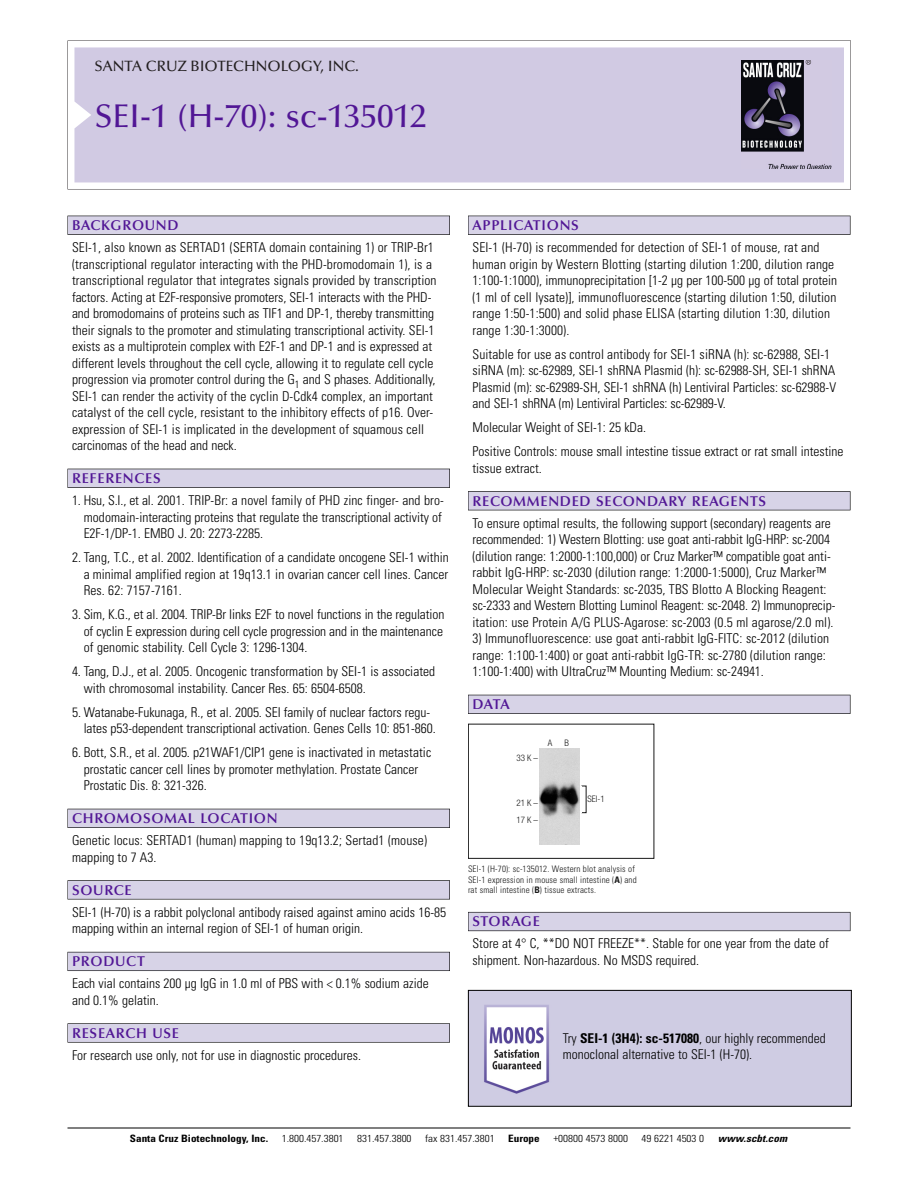
<style>
.page{position:relative;width:918px;height:1188px;background:#fff}
.page>*{position:absolute;margin:0;border:0;box-sizing:border-box;transform-origin:0 0}
.t1{font:500 33px "Optima";color:#511695}
.t2{font:500 15px "Optima";color:#231f20}
.t3{font:600 14.25px "Optima";letter-spacing:.05em;color:#511695}
.t4{font:300 condensed 13.5px/16.5px "Univers";color:#000}
.t5{font:300 condensed 10.2px "Univers";color:#000;scale:1.1 1}
.t6{font:700 condensed 10.2px "Univers";color:#000;scale:1.1 1}
.t7{font:italic 700 condensed 10.2px "Univers";letter-spacing:.005em;color:#000;scale:1.1 1}
.t8{font:9px/10.5px "Univers Condensed Light+YKPPUL";letter-spacing:.015em;color:#191919}
.t9{font:9px/16.5px "Helvetica Neue Light Cond+CRWIJB";color:#191919}
.s1{font-family:"Univers Condensed Bold+FDSOQB"}
.s2{font-weight:700}
</style>
<div class="page">
<svg style="left:68px;top:40px;width:783px;height:149px"></svg>
<div style="left:74px;top:47px;width:770px;height:135px;background:#d1cae3"></div>
<img style="left:741px;top:60px;width:90px;height:108px">
<div style="left:68px;top:216px;width:382px;height:19px;background:#525155"></div>
<div style="left:68px;top:216px;width:381px;height:18px;background:#d7d3e7"></div>
<div style="left:68px;top:469px;width:382px;height:19px;background:#515055"></div>
<div style="left:68px;top:469px;width:381px;height:18px;background:#d7d3e7"></div>
<div style="left:68px;top:809px;width:382px;height:19px;background:#525158"></div>
<div style="left:68px;top:809px;width:381px;height:18px;background:#d7d3e7"></div>
<div style="left:68px;top:880px;width:382px;height:19px;background:#575759"></div>
<div style="left:68px;top:881px;width:381px;height:18px;background:#d7d3e7"></div>
<div style="left:68px;top:952px;width:382px;height:19px;background:#5b5a62"></div>
<div style="left:68px;top:952px;width:381px;height:18px;background:#d7d3e7"></div>
<div style="left:68px;top:1023px;width:382px;height:20px;background:#626263"></div>
<div style="left:68px;top:1024px;width:381px;height:18px;background:#d7d3e7"></div>
<div style="left:468px;top:216px;width:382px;height:19px;background:#525155"></div>
<div style="left:468px;top:216px;width:382px;height:18px;background:#d7d3e7"></div>
<div style="left:468px;top:491px;width:382px;height:19px;background:#525155"></div>
<div style="left:468px;top:492px;width:382px;height:18px;background:#d7d3e7"></div>
<div style="left:468px;top:695px;width:382px;height:19px;background:#525158"></div>
<div style="left:468px;top:695px;width:382px;height:18px;background:#d7d3e7"></div>
<div style="left:468px;top:912px;width:382px;height:19px;background:#66646d"></div>
<div style="left:468px;top:913px;width:382px;height:18px;background:#d7d3e7"></div>
<hr style="left:68px;top:1128px;width:782px;height:1px;background:#000">
<div style="left:468px;top:724px;width:186px;height:135px;border:1px solid #191919"></div>
<img style="left:539px;top:749px;width:41px;height:95px">
<img style="left:470px;top:992px;width:380px;height:113px">
<div style="left:468px;top:990px;width:384px;height:117px;border:1px solid #000"></div>
<p class="t2" style="left:94px;top:61px;width:266px">SANTA CRUZ BIOTECHNOLOGY, INC.</p>
<h1 class="t1" style="left:94px;top:103px;width:334px">SEI-1 (H-70): sc-135012</h1>
<p class="t3" style="left:72px;top:219px;width:108px">BACKGROUND</p>
<p class="t4" style="left:72px;top:240px;width:366px">SEI-1, also known as SERTAD1 (SERTA domain containing 1) or TRIP-Br1 (transcriptional regulator interacting with the PHD-bromodomain 1), is a transcriptional regulator that integrates signals provided by transcription factors. Acting at E2F-responsive promoters, SEI-1 interacts with the PHD&shy;and bromodomains of proteins such as TIF1 and DP-1, thereby transmitting their signals to the promoter and stimulating transcriptional activity. SEI-1 exists as a multiprotein complex with E2F-1 and DP-1 and is expressed at different levels throughout the cell cycle, allowing it to regulate cell cycle progression via promoter control during the G<sub>1</sub> and S phases. Additionally, SEI-1 can render the activity of the cyclin D-Cdk4 complex, an important catalyst of the cell cycle, resistant to the inhibitory effects of p16. Over&shy;expression of SEI-1 is implicated in the development of squamous cell carcinomas of the head and neck.</p>
<p class="t3" style="left:72px;top:473px;width:90px">REFERENCES</p>
<p class="t4" style="left:84px;top:493px;width:362px;text-indent:-12px">1. Hsu, S.I., et al. 2001. TRIP-Br: a novel family of PHD zinc finger- and bro&shy;modomain-interacting proteins that regulate the transcriptional activity of<br>E2F-1/DP-1. EMBO J. 20: 2273-2285.</p>
<p class="t4" style="left:84px;top:550px;width:367px;text-align:justify;text-indent:-12px">2. Tang, T.C., et al. 2002. Identification of a candidate oncogene SEI-1 within a minimal amplified region at 19q13.1 in ovarian cancer cell lines. Cancer Res. 62: 7157-7161.</p>
<p class="t4" style="left:84px;top:607px;width:362px;text-align:justify;text-indent:-12px">3. Sim, K.G., et al. 2004. TRIP-Br links E2F to novel functions in the regulation of cyclin E expression during cell cycle progression and in the maintenance of genomic stability. Cell Cycle 3: 1296-1304.</p>
<p class="t4" style="left:84px;top:664px;width:353px;text-indent:-12px">4. Tang, D.J., et al. 2005. Oncogenic transformation by SEI-1 is associated with chromosomal instability. Cancer Res. 65: 6504-6508.</p>
<p class="t4" style="left:84px;top:705px;width:354px;text-indent:-12px">5. Watanabe-Fukunaga, R., et al. 2005. SEI family of nuclear factors regu&shy;lates p53-dependent transcriptional activation. Genes Cells 10: 851-860.</p>
<p class="t4" style="left:84px;top:745px;width:349px;text-indent:-12px">6. Bott, S.R., et al. 2005. p21WAF1/CIP1 gene is inactivated in metastatic prostatic cancer cell lines by promoter methylation. Prostate Cancer<br>Prostatic Dis. 8: 321-326.</p>
<p class="t3" style="left:72px;top:813px;width:207px">CHROMOSOMAL LOCATION</p>
<p class="t4" style="left:72px;top:833px;width:356px">Genetic locus: SERTAD1 (human) mapping to 19q13.2; Sertad1 (mouse) mapping to 7 A3.</p>
<p class="t3" style="left:72px;top:884px;width:61px">SOURCE</p>
<p class="t4" style="left:72px;top:905px;width:376px">SEI-1 (H-70) is a rabbit polyclonal antibody raised against amino acids 16-85 mapping within an internal region of SEI-1 of human origin.</p>
<p class="t3" style="left:72px;top:956px;width:74px">PRODUCT</p>
<p class="t4" style="left:72px;top:976px;width:358px">Each vial contains 200 µg IgG in 1.0 ml of PBS with &lt; 0.1% sodium azide and 0.1% gelatin.</p>
<p class="t3" style="left:72px;top:1027px;width:109px">RESEARCH USE</p>
<p class="t4" style="left:72px;top:1048px;width:290px">For research use only, not for use in diagnostic procedures.</p>
<p class="t3" style="left:473px;top:219px;width:108px">APPLICATIONS</p>
<p class="t4" style="left:473px;top:240px;width:366px">SEI-1 (H-70) is recommended for detection of SEI-1 of mouse, rat and human origin by Western Blotting (starting dilution 1:200, dilution range 1:100-1:1000), immunoprecipitation [1-2 µg per 100-500 µg of total protein (1 ml of cell lysate)], immunofluorescence (starting dilution 1:50, dilution range 1:50-1:500) and solid phase ELISA (starting dilution 1:30, dilution range 1:30-1:3000).</p>
<p class="t4" style="left:473px;top:347px;width:365px">Suitable for use as control antibody for SEI-1 siRNA (h): sc-62988, SEI-1 siRNA (m): sc-62989, SEI-1 shRNA Plasmid (h): sc-62988-SH, SEI-1 shRNA Plasmid (m): sc-62989-SH, SEI-1 shRNA (h) Lentiviral Particles: sc-62988-V and SEI-1 shRNA (m) Lentiviral Particles: sc-62989-V.</p>
<p class="t4" style="left:473px;top:416px;width:372px;line-height:24px">Molecular Weight of SEI-1: 25 kDa.<br>Positive Controls: mouse small intestine tissue extract or rat small intestine</p>
<p class="t4" style="left:473px;top:461px;width:71px">tissue extract.</p>
<p class="t3" style="left:473px;top:495px;width:295px">RECOMMENDED SECONDARY REAGENTS</p>
<p class="t4" style="left:473px;top:516px;width:364px">To ensure optimal results, the following support (secondary) reagents are recommended: 1) Western Blotting: use goat anti-rabbit IgG-HRP: sc-2004 (dilution range: 1:2000-1:100,000) or Cruz Marker™ compatible goat anti&shy;rabbit IgG-HRP: sc-2030 (dilution range: 1:2000-1:5000), Cruz Marker™ Molecular Weight Standards: sc-2035, TBS Blotto A Blocking Reagent: sc-2333 and Western Blotting Luminol Reagent: sc-2048. 2) Immunoprecip&shy;itation: use Protein A/G PLUS-Agarose: sc-2003 (0.5 ml agarose/2.0 ml).</p>
<p class="t4" style="left:473px;top:631px;width:358px">3) Immunofluorescence: use goat anti-rabbit IgG-FITC: sc-2012 (dilution range: 1:100-1:400) or goat anti-rabbit IgG-TR: sc-2780 (dilution range:<br>1:100-1:400) with UltraCruz™ Mounting Medium: sc-24941.</p>
<p class="t3" style="left:473px;top:699px;width:39px">DATA</p>
<p class="t9" style="left:516px;top:751px;width:23px">33K–</p>
<p class="t9" style="left:516px;top:796px;width:23px">21K–<br>17K–</p>
<p class="t9" style="left:548px;top:735px;width:6px">A</p>
<p class="t9" style="left:565px;top:735px;width:6px">B</p>
<p class="t9" style="left:587px;top:791px;width:19px">SEI-1</p>
<p class="t8" style="left:468px;top:865px;width:170px">SEI-1 (H-70): sc-135012. Western blot analysis of<br>SEI-1 expression in mouse small intestine (<span class="s1">A</span>) and rat small intestine (<span class="s1">B</span>) tissue extracts.</p>
<p class="t3" style="left:473px;top:916px;width:69px">STORAGE</p>
<p class="t4" style="left:473px;top:937px;width:358px">Store at 4° C, **DO NOT FREEZE**. Stable for one year from the date of shipment. Non-hazardous. No MSDS required.</p>
<p class="t4" style="left:563px;top:1031px;width:265px">Try <span class="s2">SEI-1 (3H4): sc-517080</span>, our highly recommended monoclonal alternative to SEI-1 (H-70).</p>
<p class="t6" style="left:130px;top:1135px;width:127px">Santa Cruz Biotechnology, Inc.</p>
<p class="t5" style="left:282px;top:1135px;width:58px">1.800.457.3801</p>
<p class="t5" style="left:357px;top:1135px;width:51px">831.457.3800</p>
<p class="t5" style="left:425px;top:1135px;width:65px">fax 831.457.3801</p>
<p class="t6" style="left:508px;top:1135px;width:30px">Europe</p>
<p class="t5" style="left:553px;top:1135px;width:69px">+00800 4573 8000</p>
<p class="t5" style="left:642px;top:1135px;width:58px">49 6221 4503 0</p>
<p class="t7" style="left:718px;top:1135px;width:64px">www.scbt.com</p>
</div>
